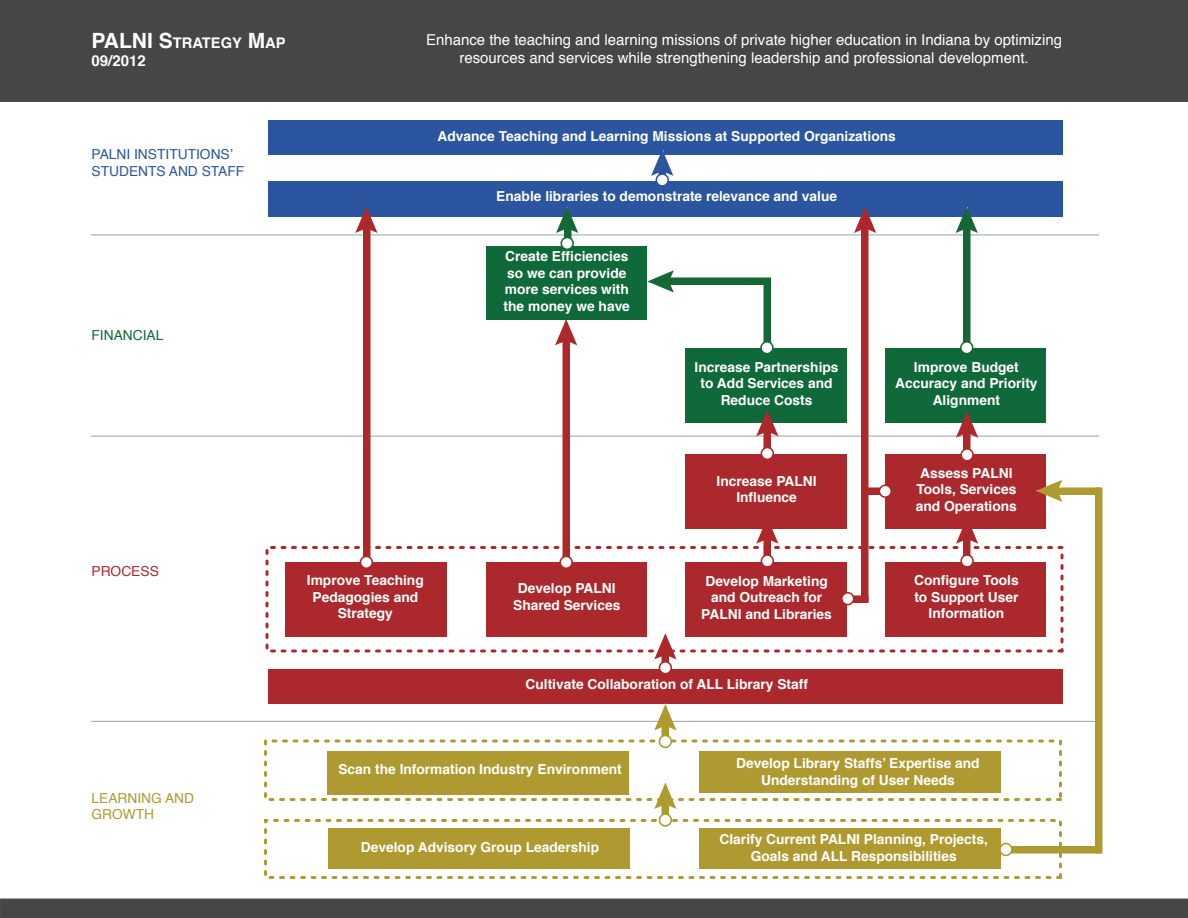
<style>
.page{position:relative;width:1188px;height:918px;background:#fff}
.page>*{position:absolute;margin:0;border:0;box-sizing:border-box;transform-origin:0 0}
.t1{font:15px/18px "Helvetica";color:#fff;text-align:center}
.t2{font:700 15px "Helvetica";color:#fff}
.t3{font:700 14.7px "Helvetica";color:#fff}
.t4{font:700 13.8px/16.5px "Helvetica";color:#fff;text-align:center}
.t5{font:13.8px/16.5px "Helvetica";color:#2b559e}
.t6{font:13.8px/16.5px "Helvetica";color:#af9a31}
.t7{font:13.8px "Helvetica";color:#106939}
.t8{font:13.8px "Helvetica";color:#ab292c}
.s1{font-size:21px}
</style>
<div class="page">
<div style="left:264px;top:740px;width:798px;height:61px;border:3px dashed #af9a31"></div>
<div style="left:264px;top:819px;width:798px;height:60px;border:3px dashed #af9a31"></div>
<div style="left:327px;top:752px;width:301px;height:43px;background:#af9a31"></div>
<div style="left:699px;top:752px;width:301px;height:42px;background:#af9a31"></div>
<div style="left:328px;top:828px;width:302px;height:40px;background:#af9a31"></div>
<div style="left:699px;top:828px;width:301px;height:40px;background:#af9a31"></div>
<div style="left:268px;top:669px;width:796px;height:35px;background:#ab292c"></div>
<div style="left:266px;top:546px;width:798px;height:106px;border:3px dashed #ac282b"></div>
<div style="left:285px;top:562px;width:162px;height:76px;background:#ab292c"></div>
<div style="left:486px;top:562px;width:160px;height:76px;background:#ab292c"></div>
<div style="left:686px;top:562px;width:162px;height:76px;background:#ab292c"></div>
<div style="left:885px;top:562px;width:161px;height:76px;background:#ab292c"></div>
<div style="left:686px;top:454px;width:162px;height:76px;background:#ab292c"></div>
<div style="left:885px;top:454px;width:161px;height:76px;background:#ab292c"></div>
<div style="left:686px;top:348px;width:162px;height:75px;background:#106939"></div>
<div style="left:885px;top:348px;width:161px;height:75px;background:#106939"></div>
<div style="left:486px;top:246px;width:160px;height:74px;background:#106939"></div>
<div style="left:268px;top:182px;width:796px;height:36px;background:#2b559e"></div>
<div style="left:268px;top:120px;width:796px;height:34px;background:#2b559e"></div>
<div style="left:562px;top:338px;width:8px;height:224px;background:#ac282b"></div>
<svg style="left:555px;top:319px;width:22px;height:26px"></svg>
<svg style="left:559px;top:556px;width:14px;height:12px"></svg>
<div style="left:764px;top:536px;width:7px;height:25px;background:#ac282b"></div>
<svg style="left:756px;top:529px;width:22px;height:15px"></svg>
<svg style="left:761px;top:554px;width:13px;height:13px"></svg>
<div style="left:963px;top:536px;width:7px;height:25px;background:#ac282b"></div>
<svg style="left:956px;top:529px;width:22px;height:15px"></svg>
<svg style="left:960px;top:554px;width:14px;height:12px"></svg>
<svg style="left:654px;top:633px;width:22px;height:40px"></svg>
<div style="left:848px;top:596px;width:20px;height:7px;background:#ac282b"></div>
<svg style="left:842px;top:592px;width:12px;height:13px"></svg>
<div style="left:861px;top:225px;width:7px;height:377px;background:#ac282b"></div>
<div style="left:866px;top:488px;width:19px;height:7px;background:#ac282b"></div>
<svg style="left:879px;top:484px;width:12px;height:14px"></svg>
<div style="left:764px;top:282px;width:7px;height:66px;background:#156835"></div>
<svg style="left:760px;top:341px;width:14px;height:12px"></svg>
<div style="left:666px;top:278px;width:105px;height:7px;background:#156835"></div>
<svg style="left:647px;top:270px;width:27px;height:23px"></svg>
<div style="left:963px;top:225px;width:7px;height:123px;background:#156835"></div>
<svg style="left:960px;top:341px;width:13px;height:12px"></svg>
<div style="left:963px;top:429px;width:7px;height:25px;background:#ac282b"></div>
<svg style="left:960px;top:448px;width:14px;height:12px"></svg>
<div style="left:764px;top:428px;width:7px;height:26px;background:#ac282b"></div>
<svg style="left:91px;top:410px;width:1009px;height:28px"></svg>
<svg style="left:761px;top:447px;width:13px;height:12px"></svg>
<svg style="left:654px;top:783px;width:22px;height:44px"></svg>
<svg style="left:91px;top:704px;width:1004px;height:44px"></svg>
<div style="left:1054px;top:488px;width:47px;height:7px;background:#af9a31"></div>
<svg style="left:1036px;top:480px;width:26px;height:22px"></svg>
<div style="left:1005px;top:846px;width:96px;height:8px;background:#af9a31"></div>
<svg style="left:999px;top:843px;width:14px;height:13px"></svg>
<div style="left:1095px;top:488px;width:7px;height:366px;background:#af9a31"></div>
<div style="left:363px;top:225px;width:7px;height:337px;background:#ac282b"></div>
<svg style="left:91px;top:207px;width:1009px;height:43px"></svg>
<svg style="left:360px;top:556px;width:13px;height:12px"></svg>
<svg style="left:651px;top:150px;width:22px;height:36px"></svg>
<div style="left:0;top:0;width:1188px;height:102px;background:#454647"></div>
<div style="left:0;top:898px;width:1188px;height:20px;background:#454647"></div>
<p class="t3" style="left:92px;top:31px;width:196px"><span class="s1">PALNI S</span>TRATEGY <span class="s1">M</span>AP</p>
<p class="t2" style="left:92px;top:49px;width:56px">09/2012</p>
<p class="t1" style="left:426px;top:31px;width:638px">Enhance the teaching and learning missions of private higher education in Indiana by optimizing resources and services while strengthening leadership and professional development.</p>
<p class="t5" style="left:92px;top:147px;width:154px">PALNI INSTITUTIONS’<br>STUDENTS AND STAFF</p>
<p class="t7" style="left:92px;top:325px;width:73px">FINANCIAL</p>
<p class="t8" style="left:92px;top:560px;width:69px">PROCESS</p>
<p class="t4" style="left:438px;top:128px;width:460px">Advance Teaching and Learning Missions at Supported Organizations</p>
<p class="t4" style="left:496px;top:189px;width:342px">Enable libraries to demonstrate relevance and value</p>
<p class="t4" style="left:504px;top:248px;width:128px;text-align:left">Create Efficiencies so we can provide more services with the money we have</p>
<p class="t4" style="left:695px;top:359px;width:145px">Increase Partnerships to Add Services and<br>Reduce Costs</p>
<p class="t4" style="left:895px;top:359px;width:144px">Improve Budget<br>Accuracy and Priority<br>Alignment</p>
<p class="t4" style="left:717px;top:473px;width:102px">Increase PALNI<br>Influence</p>
<p class="t4" style="left:916px;top:465px;width:103px">Assess PALNI<br>Tools, Services and Operations</p>
<p class="t4" style="left:307px;top:572px;width:118px">Improve Teaching<br>Pedagogies and<br>Strategy</p>
<p class="t4" style="left:513px;top:580px;width:109px">Develop PALNI<br>Shared Services</p>
<p class="t4" style="left:701px;top:573px;width:132px">Develop Marketing and Outreach for<br>PALNI and Libraries</p>
<p class="t4" style="left:914px;top:572px;width:106px">Configure Tools to Support User<br>Information</p>
<p class="t4" style="left:525px;top:676px;width:284px">Cultivate Collaboration of ALL Library Staff</p>
<p class="t6" style="left:92px;top:790px;width:104px">LEARNING AND<br>GROWTH</p>
<p class="t4" style="left:338px;top:761px;width:285px">Scan the Information Industry Environment</p>
<p class="t4" style="left:736px;top:755px;width:245px">Develop Library Staffs’ Expertise and<br>Understanding of User Needs</p>
<p class="t4" style="left:361px;top:840px;width:240px">Develop Advisory Group Leadership</p>
<p class="t4" style="left:720px;top:831px;width:270px">Clarify Current PALNI Planning, Projects,<br>Goals and ALL Responsibilities</p>
</div>
